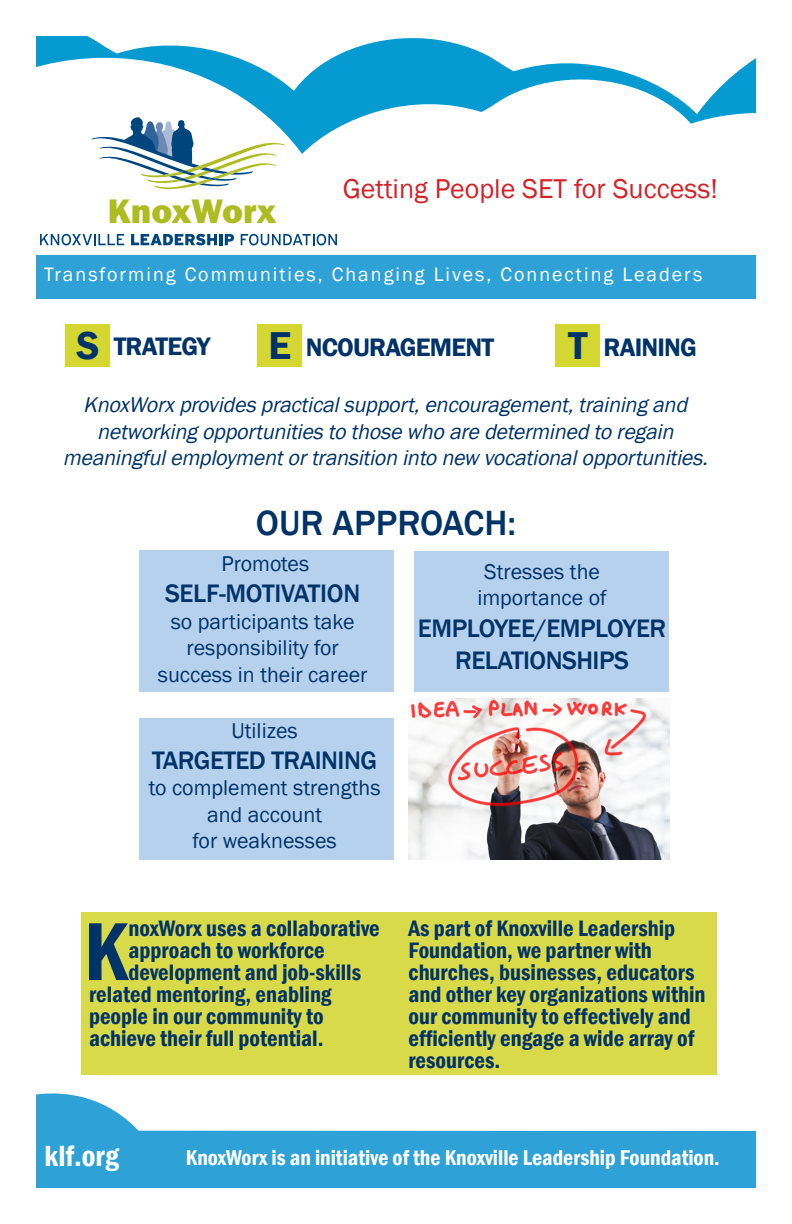
<style>
.page{position:relative;width:792px;height:1224px;background:#fff}
.page>*{position:absolute;margin:0;border:0;box-sizing:border-box;transform-origin:0 0}
.t1{font:600 condensed 85.2px "Franklin Gothic";color:#003367}
.t2{font:600 40px "Franklin Gothic";color:#003367}
.t3{font:500 36px "Franklin Gothic";color:#003367}
.t4{font:800 35.2px "Franklin Gothic";color:#aebc21}
.t5{font:600 condensed 30px "Franklin Gothic";color:#fff}
.t6{font:28px "Franklin Gothic";color:#d1232a}
.t7{font:500 26px/31.2px "Franklin Gothic";letter-spacing:-.02em;color:#003367;text-align:center}
.t8{font:600 26px "Franklin Gothic";letter-spacing:-.03em;color:#003367}
.t9{font:600 condensed 23px/22px "Franklin Gothic";color:#003367}
.t10{font:italic 22px "Franklin Gothic";color:#003367}
.t11{font:22px/26.4px "Franklin Gothic";color:#003367;text-align:center}
.t12{font:600 condensed 22px "Franklin Gothic";color:#fff}
.t13{font:20px "Franklin Gothic";letter-spacing:.1em;color:#fff}
</style>
<div class="page">
<div style="left:414px;top:551px;width:255px;height:141px;background:#b5d1ed"></div>
<div style="left:139px;top:718px;width:255px;height:142px;background:#b5d1ed"></div>
<div style="left:139px;top:550px;width:255px;height:142px;background:#b5d1ed"></div>
<svg style="left:338px;top:38px;width:418px;height:47px"></svg>
<div style="left:81px;top:913px;width:636px;height:162px;background:#d9da4a"></div>
<svg style="left:36px;top:36px;width:302px;height:22px"></svg>
<svg style="left:734px;top:85px;width:22px;height:30px"></svg>
<svg style="left:36px;top:58px;width:698px;height:188px"></svg>
<div style="left:36px;top:255px;width:720px;height:44px;background:#2ea1d6"></div>
<svg style="left:40px;top:234px;width:84px;height:11px"></svg>
<svg style="left:131px;top:234px;width:86px;height:11px"></svg>
<hr style="left:219px;top:234px;width:4px;height:11px;background:#00467e">
<svg style="left:225px;top:234px;width:9px;height:11px"></svg>
<svg style="left:241px;top:234px;width:96px;height:11px"></svg>
<svg style="left:91px;top:117px;width:195px;height:73px"></svg>
<img style="left:408px;top:698px;width:262px;height:161px">
<svg style="left:36px;top:1093px;width:190px;height:38px"></svg>
<div style="left:36px;top:1131px;width:720px;height:57px;background:#2ea1d6"></div>
<div style="left:66px;top:325px;width:44px;height:42px;background:#d4d631"></div>
<div style="left:556px;top:325px;width:44px;height:42px;background:#d4d631"></div>
<div style="left:258px;top:325px;width:44px;height:42px;background:#d4d631"></div>
<p class="t4" style="left:108px;top:188px;width:170px">KnoxWorx</p>
<p class="t6" style="left:343px;top:171px;width:377px">Getting People SET for Success!</p>
<p class="t13" style="left:44px;top:262px;width:660px">Transforming Communities, Changing Lives, Connecting Leaders</p>
<p class="t2" style="left:76px;top:321px;width:25px">S</p>
<p class="t8" style="left:114px;top:330px;width:98px">TRATEGY</p>
<p class="t2" style="left:269px;top:321px;width:24px">E</p>
<p class="t8" style="left:306px;top:331px;width:190px">NCOURAGEMENT</p>
<p class="t2" style="left:568px;top:321px;width:21px">T</p>
<p class="t8" style="left:603px;top:331px;width:95px">RAINING</p>
<p class="t10" style="left:83px;top:391px;width:611px">KnoxWorxprovidespracticalsupport,encouragement,trainingand</p>
<p class="t10" style="left:97px;top:418px;width:584px">networkingopportunitiestothosewhoaredetermined toregain</p>
<p class="t10" style="left:63px;top:444px;width:652px">meaningfulemploymentortransition intonew vocationalopportunities.</p>
<p class="t3" style="left:256px;top:501px;width:262px">OUR APPROACH:</p>
<p class="t11" style="left:222px;top:551px;width:89px">Promotes</p>
<p class="t7" style="left:165px;top:578px;width:197px">SELF-MOTIVATION</p>
<p class="t11" style="left:171px;top:609px;width:185px">so participants take responsibility for</p>
<p class="t11" style="left:158px;top:662px;width:211px">success in their career</p>
<p class="t11" style="left:231px;top:717px;width:68px">Utilizes</p>
<p class="t7" style="left:152px;top:745px;width:227px">TARGETED TRAINING</p>
<p class="t11" style="left:149px;top:775px;width:233px">to complement strengths and account</p>
<p class="t11" style="left:193px;top:828px;width:146px">for weaknesses</p>
<p class="t11" style="left:484px;top:559px;width:117px">Stresses the</p>
<p class="t11" style="left:477px;top:585px;width:131px">importance of</p>
<p class="t7" style="left:418px;top:614px;width:250px">EMPLOYEE/EMPLOYER<br>RELATIONSHIPS</p>
<p class="t1" style="left:84px;top:895px;width:46px">K</p>
<p class="t9" style="left:129px;top:917px;width:253px">noxWorx uses a collaborative</p>
<p class="t9" style="left:129px;top:939px;width:198px">approach to workforce</p>
<p class="t9" style="left:129px;top:961px;width:234px">development and job-skills</p>
<p class="t9" style="left:89px;top:983px;width:244px">related mentoring, enabling</p>
<p class="t9" style="left:89px;top:1005px;width:236px">people in our community to</p>
<p class="t9" style="left:89px;top:1027px;width:236px">achieve their full potential.</p>
<p class="t9" style="left:408px;top:917px;width:268px">As part of Knoxville Leadership</p>
<p class="t9" style="left:408px;top:939px;width:299px">Foundation, we partner with churches, businesses, educators and other key organizations within our community to effectively and efficiently engage a wide array of resources.</p>
<p class="t5" style="left:45px;top:1136px;width:76px">klf.org</p>
<p class="t12" style="left:186px;top:1142px;width:536px">KnoxWorx is an initiative of the Knoxville Leadership Foundation.</p>
</div>
